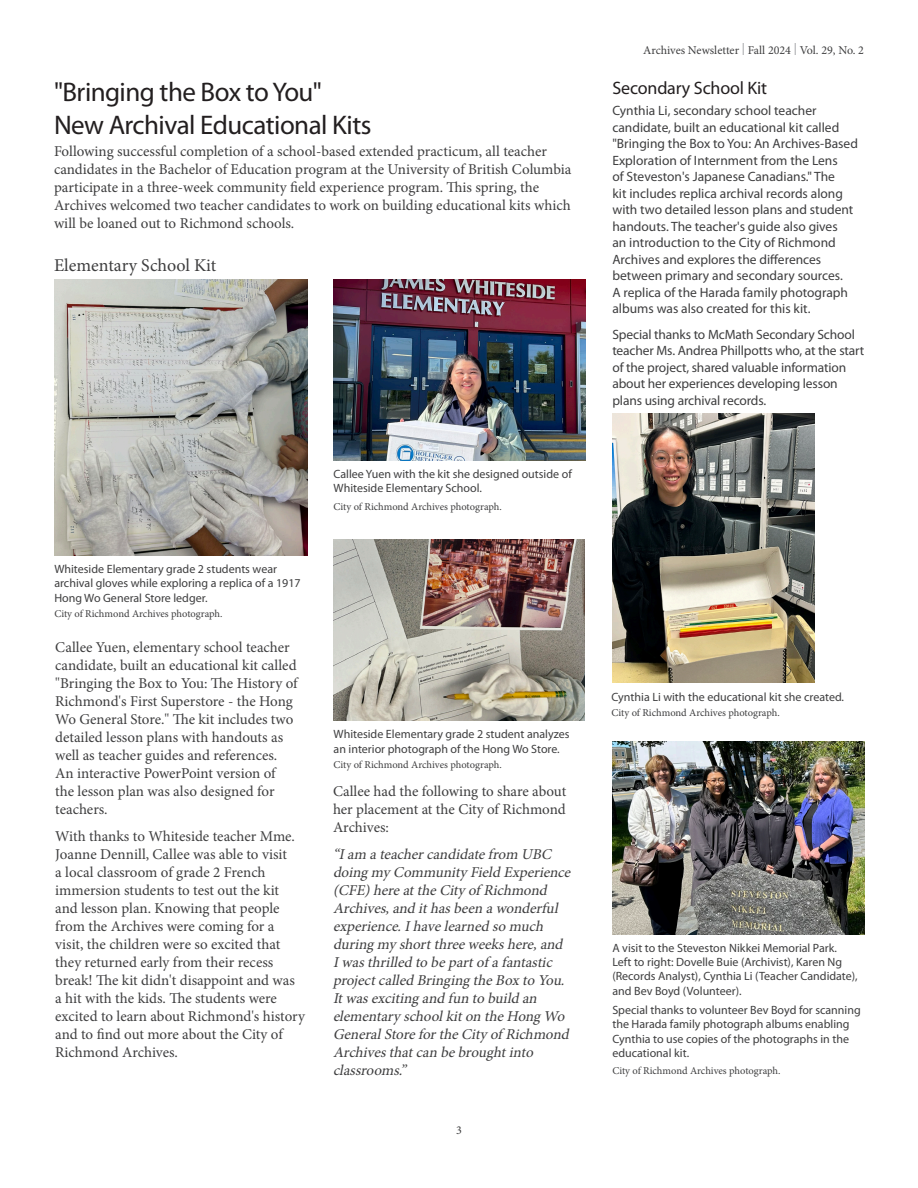
<style>
.page{position:relative;width:918px;height:1188px;background:#fff}
.page>*{position:absolute;margin:0;border:0;box-sizing:border-box;transform-origin:0 0}
.Heading{font:27px "Myriad Pro";letter-spacing:-.02em;color:#231f20}
.Subhead{font:18px "Minion Pro";color:#3e3e3f}
.Sidebar_Heading{font:18px "Myriad Pro";letter-spacing:-.01em;color:#231f20}
.Body_Copy{font:15px/18px "Minion Pro";letter-spacing:-.005em;color:#3e3e3f}
.Body_Copy-2{font:italic 15px/18px "Minion Pro";letter-spacing:.005em;color:#3e3e3f}
.Body_Copy__First_Para{font:15px/18px "Minion Pro";color:#3e3e3f}
.Sidebar_Body__First_Para{font:13.5px/16.5px "Myriad Pro";color:#3e3e3f}
.Sidebar_Body{font:13.5px/16.5px "Myriad Pro";letter-spacing:-.01em;color:#3e3e3f}
.t1{font:12px/14.4px "Myriad Pro";color:#3e3e3f}
.t2{font:12px "Minion Pro";color:#3e3e3f}
.Credit{font:10.5px "Minion Pro";letter-spacing:-.005em;color:#3e3e3f}
.s1{color:#939598}
</style>
<div class="page">
<img style="left:54px;top:279px;width:253px;height:276px">
<img style="left:333px;top:279px;width:253px;height:181px">
<img style="left:613px;top:741px;width:252px;height:193px">
<img style="left:333px;top:539px;width:252px;height:182px">
<img style="left:612px;top:414px;width:203px;height:269px">
<p class="Heading" style="left:54px;top:76px;width:270px">"Bringing the Box to You"</p>
<p class="Heading" style="left:54px;top:108px;width:319px">New Archival Educational Kits</p>
<p class="Body_Copy__First_Para" style="left:54px;top:142px;width:519px">Following successful completion of a school-based extended practicum, all teacher candidates in the Bachelor of Education program at the University of British Columbia participate in a three-week community field experience program. This spring, the Archives welcomed two teacher candidates to work on building educational kits which will be loaned out to Richmond schools.</p>
<p class="Subhead" style="left:54px;top:253px;width:164px">Elementary School Kit</p>
<p class="t1" style="left:54px;top:562px;width:248px">Whiteside Elementary grade 2 students wear archival gloves while exploring a replica of a 1917<br>Hong Wo General Store ledger.</p>
<p class="Credit" style="left:54px;top:607px;width:170px">City of Richmond Archives photograph.</p>
<p class="Body_Copy" style="left:55px;top:638px;width:244px">Callee Yuen, elementary school teacher candidate, built an educational kit called "Bringing the Box to You: The History of Richmond's First Superstore - the Hong Wo General Store." The kit includes two detailed lesson plans with handouts as well as teacher guides and references.<br>An interactive PowerPoint version of the lesson plan was also designed for teachers.</p>
<p class="Body_Copy" style="left:55px;top:827px;width:251px">With thanks to Whiteside teacher Mme.<br>Joanne Dennill, Callee was able to visit<br>a local classroom of grade 2 French immersion students to test out the kit and lesson plan. Knowing that people from the Archives were coming for a visit, the children were so excited that they returned early from their recess break! The kit didn't disappoint and was a hit with the kids. The students were excited to learn about Richmond's history and to find out more about the City of Richmond Archives.</p>
<p class="t1" style="left:334px;top:467px;width:240px">Callee Yuen with the kit she designed outside of<br>Whiteside Elementary School.</p>
<p class="Credit" style="left:334px;top:499px;width:170px">City of Richmond Archives photograph.</p>
<p class="t1" style="left:334px;top:727px;width:237px">Whiteside Elementary grade 2 student analyzes an interior photograph of the Hong Wo Store.</p>
<p class="Credit" style="left:334px;top:758px;width:170px">City of Richmond Archives photograph.</p>
<p class="Body_Copy" style="left:333px;top:782px;width:235px;text-align:justify">Callee had the following to share about her placement at the City of Richmond Archives:</p>
<p class="Body_Copy-2" style="left:333px;top:845px;width:243px">“Iam ateachercandidatefrom UBC doingmyCommunityField Experience (CFE)hereattheCityof Richmond Archives,and ithasbeen awonderful experience.Ihavelearned so much duringmyshortthreeweekshere,and Iwasthrilled to bepartof afantastic proj ectcalled BringingtheBoxto You.<br>Itwasexcitingand fun to build an elementaryschoolkiton theHongWo GeneralStorefortheCityof Richmond Archivesthatcan bebroughtinto classrooms.”</p>
<p class="t2" style="left:456px;top:1122px;width:7px">3</p>
<p class="t2" style="left:643px;top:42px;width:222px">Archives Newsletter <span class="s1">|</span> Fall 2024 <span class="s1">|</span> Vol. 29, No. 2</p>
<p class="Sidebar_Heading" style="left:612px;top:77px;width:156px">Secondary School Kit</p>
<p class="Sidebar_Body__First_Para" style="left:612px;top:103px;width:247px">Cynthia Li, secondary school teacher candidate, built an educational kit called "Bringing the Box to You: An Archives-Based Exploration of Internment from the Lens<br>of Steveston's Japanese Canadians." The<br>kit includes replica archival records along with two detailed lesson plans and student handouts. The teacher's guide also gives<br>an introduction to the City of Richmond Archives and explores the differences between primary and secondary sources.<br>A replica of the Harada family photograph albums was also created for this kit.</p>
<p class="Sidebar_Body" style="left:612px;top:326px;width:253px">Special thanks to McMath Secondary School teacher Ms. Andrea Phillpotts who, at the start of the project, shared valuable information about her experiences developing lesson plans using archival records.</p>
<p class="t1" style="left:612px;top:689px;width:234px">Cynthia Li with the educational kit she created.</p>
<p class="Credit" style="left:612px;top:706px;width:170px">City of Richmond Archives photograph.</p>
<p class="t1" style="left:612px;top:940px;width:247px">A visit to the Steveston Nikkei Memorial Park.<br>Left to right: Dovelle Buie (Archivist), Karen Ng (Records Analyst), Cynthia Li (Teacher Candidate), and Bev Boyd (Volunteer).</p>
<p class="t1" style="left:612px;top:1002px;width:250px">Special thanks to volunteer Bev Boyd for scanning the Harada family photograph albums enabling Cynthia to use copies of the photographs in the educational kit.</p>
<p class="Credit" style="left:612px;top:1064px;width:170px">City of Richmond Archives photograph.</p>
</div>
